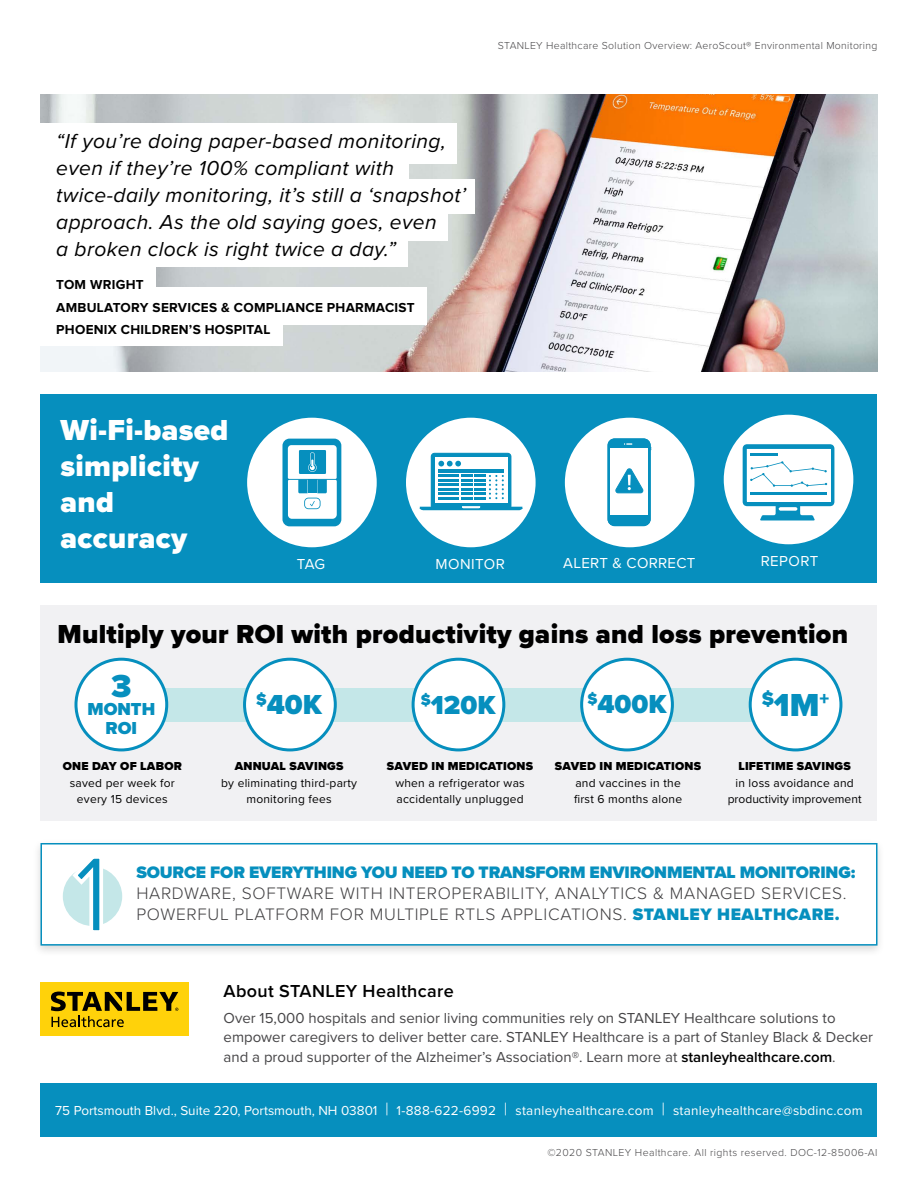
<style>
.page{position:relative;width:918px;height:1188px;background:#fff}
.page>*{position:absolute;margin:0;border:0;box-sizing:border-box;transform-origin:0 0}
.t1{font:900 33px "Proxima Nova";color:#068fbe}
.t2{font:900 30px/36px "Proxima Nova";letter-spacing:.01em;color:#fff}
.t3{font:900 28.5px "Proxima Nova";color:#068fbe}
.t4{font:900 27px "Proxima Nova";letter-spacing:.01em;color:#000}
.t5{font:900 27px "Proxima Nova";color:#068fbe}
.t6{font:italic 21px/27px "Proxima Nova";letter-spacing:.02em;color:#000}
.t7{font:900 19.2px "Proxima Nova";color:#068fbe}
.t8{font:600 18px "Proxima Nova";letter-spacing:.02em;color:#000}
.t9{font:900 18px/18.8px "Proxima Nova";color:#068fbe;text-align:center}
.t10{font:300 17.25px/21px "Proxima Nova";letter-spacing:.04em;color:#414042}
.t11{font:900 17.25px "Proxima Nova";letter-spacing:-.01em;color:#068fbe}
.t12{font:900 15.75px "Proxima Nova";color:#068fbe}
.t13{font:15px/19.5px "Proxima Nova";color:#464547}
.t14{font:15px "Proxima Nova";letter-spacing:.02em;color:#fff}
.t15{font:13.5px "Proxima Nova";letter-spacing:.02em;color:#fff}
.t16{font:700 13.5px/22.5px "Proxima Nova";letter-spacing:.02em;color:#000}
.t17{font:12px/16.5px "Proxima Nova";letter-spacing:.02em;color:#000;text-align:center}
.t18{font:900 12px "Proxima Nova";letter-spacing:.02em;color:#000}
.t19{font:12px/16.5px "Proxima Nova";color:#000;text-align:center}
.t20{font:300 10.5px "Proxima Nova";letter-spacing:.03em;color:#464547}
.s1{font-weight:900;color:#068fbe}
.s2{font-weight:600;color:#000}
.s3{font-weight:300;font-size:18px}
</style>
<div class="page">
<div style="left:40px;top:1083px;width:838px;height:54px;background:#068fbe"></div>
<div style="left:40px;top:982px;width:149px;height:54px;background:#ffd20a"></div>
<svg style="left:51px;top:992px;width:127px;height:35px"></svg>
<img style="left:40px;top:94px;width:838px;height:277px">
<div style="left:40px;top:605px;width:838px;height:216px;background:#f1f1f3"></div>
<div style="left:156px;top:688px;width:605px;height:34px;background:#c4e7e8"></div>
<div style="left:582px;top:659px;width:90px;height:91px;background:#fff;border-radius:50%"></div>
<div style="left:580px;top:658px;width:94px;height:93px;border:3px solid #068fbe;border-radius:50%"></div>
<div style="left:750px;top:659px;width:91px;height:91px;background:#fff;border-radius:50%"></div>
<div style="left:749px;top:658px;width:93px;height:93px;border:3px solid #068fbe;border-radius:50%"></div>
<div style="left:245px;top:659px;width:90px;height:91px;background:#fff;border-radius:50%"></div>
<div style="left:243px;top:658px;width:94px;height:93px;border:3px solid #068fbe;border-radius:50%"></div>
<div style="left:413px;top:659px;width:91px;height:91px;background:#fff;border-radius:50%"></div>
<div style="left:412px;top:658px;width:93px;height:93px;border:3px solid #068fbe;border-radius:50%"></div>
<div style="left:76px;top:659px;width:91px;height:91px;background:#fff;border-radius:50%"></div>
<div style="left:74px;top:658px;width:94px;height:93px;border:3px solid #068fbe;border-radius:50%"></div>
<div style="left:40px;top:394px;width:838px;height:190px;background:#068fbe"></div>
<div style="left:247px;top:418px;width:130px;height:129px;background:#fff;border-radius:50%"></div>
<div style="left:406px;top:418px;width:130px;height:129px;background:#fff;border-radius:50%"></div>
<div style="left:724px;top:415px;width:129px;height:129px;background:#fff;border-radius:50%"></div>
<div style="left:565px;top:418px;width:129px;height:129px;background:#fff;border-radius:50%"></div>
<div style="left:607px;top:439px;width:44px;height:87px;background:#3ca7cb;border-radius:7px"></div>
<svg style="left:608px;top:438px;width:43px;height:88px"></svg>
<div style="left:608px;top:439px;width:42px;height:87px;background:#068fbe;border-radius:6px"></div>
<svg style="left:624px;top:443px;width:8px;height:2px"></svg>
<div style="left:611px;top:449px;width:37px;height:66px;background:#fff"></div>
<svg style="left:615px;top:468px;width:28px;height:25px"></svg>
<div style="left:431px;top:453px;width:80px;height:57px;border:1px solid #068fbe;border-radius:3px"></div>
<div style="left:432px;top:454px;width:78px;height:55px;background:#068fbe;border-radius:3px"></div>
<svg style="left:420px;top:506px;width:102px;height:4px"></svg>
<div style="left:435px;top:457px;width:72px;height:46px;background:#fff"></div>
<svg style="left:438px;top:461px;width:23px;height:5px"></svg>
<hr style="left:438px;top:469px;width:66px;height:4px;background:#068fbe">
<hr style="left:438px;top:475px;width:21px;height:2px;background:#068fbe">
<hr style="left:438px;top:479px;width:21px;height:2px;background:#068fbe">
<hr style="left:438px;top:484px;width:21px;height:2px;background:#068fbe">
<hr style="left:438px;top:488px;width:21px;height:2px;background:#068fbe">
<hr style="left:438px;top:493px;width:21px;height:2px;background:#068fbe">
<hr style="left:438px;top:497px;width:21px;height:2px;background:#068fbe">
<svg style="left:461px;top:475px;width:43px;height:24px"></svg>
<svg style="left:743px;top:444px;width:91px;height:77px"></svg>
<div style="left:40px;top:123px;width:417px;height:41px;background:#fff"></div>
<div style="left:40px;top:207px;width:408px;height:34px;background:#fff"></div>
<div style="left:40px;top:262px;width:116px;height:33px;background:#fff"></div>
<div style="left:40px;top:287px;width:387px;height:37px;background:#fff"></div>
<div style="left:40px;top:152px;width:369px;height:33px;background:#fff"></div>
<div style="left:40px;top:179px;width:435px;height:34px;background:#fff"></div>
<div style="left:40px;top:233px;width:368px;height:34px;background:#fff"></div>
<div style="left:40px;top:312px;width:243px;height:33px;background:#fff"></div>
<div style="left:32px;top:838px;width:854px;height:119px;background:#000;opacity:.15"></div>
<div style="left:40px;top:843px;width:838px;height:103px;background:#fff;border:2px solid #068fbe"></div>
<div style="left:63px;top:867px;width:59px;height:59px;background:#c4e7e8;border-radius:50%"></div>
<svg style="left:70px;top:858px;width:35px;height:73px"></svg>
<div style="left:282px;top:439px;width:59px;height:87px;background:#068fbe;border-radius:7px"></div>
<svg style="left:288px;top:445px;width:49px;height:74px"></svg>
<p class="t20" style="left:498px;top:37px;width:381px">STANLEY Healthcare Solution Overview: AeroScout® Environmental Monitoring</p>
<h3 class="t6" style="left:56px;top:127px;width:411px">“If you’re doing paper-based monitoring, even if they’re 100% compliant with twice-daily monitoring, it’s still a ‘snapshot’ approach. As the old saying goes, even<br>a broken clock is right twice a day.”</h3>
<p class="t16" style="left:56px;top:274px;width:360px">TOM WRIGHT<br>AMBULATORY SERVICES &amp; COMPLIANCE PHARMACIST<br>PHOENIX CHILDREN’S HOSPITAL</p>
<h2 class="t2" style="left:61px;top:412px;width:169px">Wi-Fi-based simplicity and accuracy</h2>
<p class="t14" style="left:297px;top:553px;width:30px">TAG</p>
<p class="t14" style="left:436px;top:553px;width:71px">MONITOR</p>
<p class="t14" style="left:563px;top:552px;width:134px">ALERT &amp; CORRECT</p>
<p class="t14" style="left:761px;top:550px;width:59px">REPORT</p>
<h3 class="t4" style="left:58px;top:614px;width:792px">Multiply your ROI with productivity gains and loss prevention</h3>
<h1 class="t1" style="left:111px;top:661px;width:22px">3</h1>
<p class="t9" style="left:88px;top:700px;width:69px">MONTH<br>ROI</p>
<p class="t18" style="left:63px;top:757px;width:121px">ONE DAY OF LABOR</p>
<p class="t17" style="left:70px;top:774px;width:107px">saved per week for every 15 devices</p>
<p class="t7" style="left:762px;top:685px;width:14px">$</p>
<p class="t12" style="left:421px;top:688px;width:11px">$</p>
<h3 class="t5" style="left:587px;top:684px;width:81px"><sup>$</sup>400K</h3>
<h1 class="t1" style="left:774px;top:681px;width:57px">1M<sup>+</sup></h1>
<h3 class="t3" style="left:256px;top:684px;width:67px"><sup>$</sup>40K</h3>
<h3 class="t5" style="left:431px;top:685px;width:66px">120K</h3>
<p class="t18" style="left:235px;top:757px;width:110px">ANNUAL SAVINGS</p>
<p class="t17" style="left:221px;top:774px;width:138px">by eliminating third-party monitoring fees</p>
<p class="t18" style="left:387px;top:757px;width:148px">SAVED IN MEDICATIONS</p>
<p class="t17" style="left:395px;top:774px;width:131px;text-align:left">when a refrigerator was accidentally unplugged</p>
<p class="t18" style="left:555px;top:757px;width:148px">SAVED IN MEDICATIONS</p>
<p class="t17" style="left:574px;top:774px;width:110px;text-align:left">and vaccines in the first 6 months alone</p>
<p class="t18" style="left:738px;top:757px;width:114px">LIFETIME SAVINGS</p>
<p class="t19" style="left:728px;top:774px;width:135px">in loss avoidance and productivity improvement</p>
<p class="t11" style="left:136px;top:859px;width:720px">SOURCE FOR EVERYTHING YOU NEED TO TRANSFORM ENVIRONMENTAL MONITORING:</p>
<p class="t10" style="left:136px;top:882px;width:712px">HARDWARE, SOFTWARE WITH INTEROPERABILITY, ANALYTICS &amp; MANAGED SERVICES.<br>POWERFUL PLATFORM FOR MULTIPLE RTLS APPLICATIONS. <span class="s1">STANLEY HEALTHCARE.</span></p>
<p class="t8" style="left:224px;top:977px;width:232px">About STANLEY Healthcare</p>
<p class="t13" style="left:224px;top:1007px;width:651px">Over 15,000 hospitals and senior living communities rely on STANLEY Healthcare solutions to empower caregivers to deliver better care. STANLEY Healthcare is a part of Stanley Black &amp; Decker and a proud supporter of the Alzheimer’s Association®. Learn more at <span class="s2">stanleyhealthcare.com</span>.</p>
<p class="t15" style="left:55px;top:1101px;width:809px">75 Portsmouth Blvd., Suite 220, Portsmouth, NH 03801 <span class="s3">|</span> 1-888-622-6992 <span class="s3">|</span> stanleyhealthcare.com <span class="s3">|</span> stanleyhealthcare@sbdinc.com</p>
<p class="t20" style="left:547px;top:1144px;width:332px">©2020 STANLEY Healthcare. All rights reserved. DOC-12-85006-AI</p>
</div>
